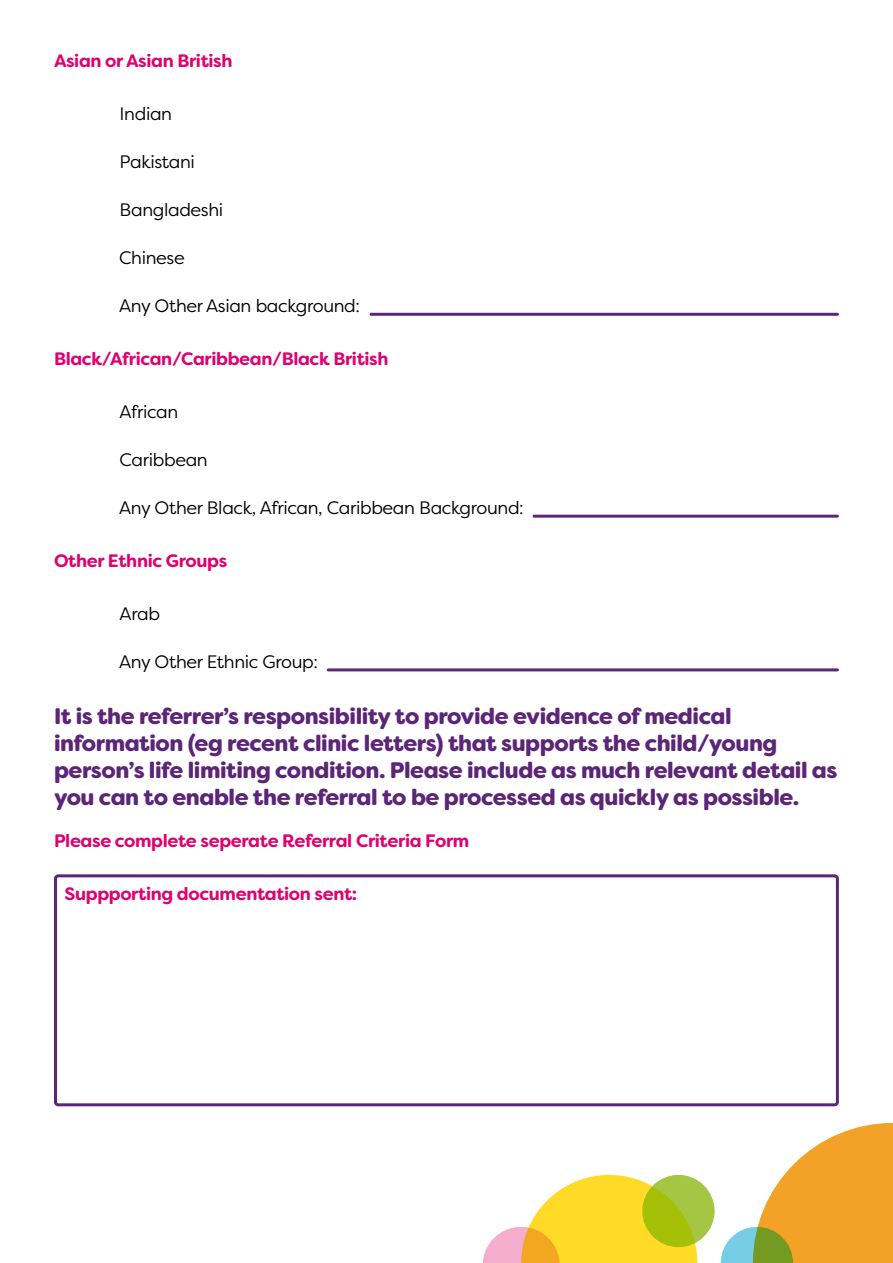
<style>
.page{position:relative;width:893px;height:1263px;background:#fff}
.page>*{position:absolute;margin:0;border:0;box-sizing:border-box;transform-origin:0 0}
.t1{font:900 22.5px/27px "Filson Soft";letter-spacing:-.02em;color:#5c2577}
.t2{font:700 18px "Filson Soft";letter-spacing:-.02em;color:#dd0270}
.t3{font:18px "Filson Pro";letter-spacing:-.02em;color:#000}
</style>
<div class="page">
<svg style="left:483px;top:1175px;width:214px;height:88px"></svg>
<svg style="left:721px;top:1123px;width:172px;height:140px"></svg>
<svg style="left:642px;top:1175px;width:73px;height:72px;background:#a5c326"></svg>
<div style="left:54px;top:874px;width:785px;height:232px;border:3px solid #5c2577;border-radius:3px"></div>
<hr style="left:371px;top:313px;width:466px;height:3px;background:#5c2577">
<hr style="left:534px;top:515px;width:303px;height:3px;background:#5c2577">
<hr style="left:328px;top:668px;width:509px;height:3px;background:#5c2577">
<p class="t2" style="left:54px;top:49px;width:180px">Asian or Asian British</p>
<p class="t3" style="left:120px;top:102px;width:54px">Indian</p>
<p class="t3" style="left:120px;top:150px;width:77px">Pakistani</p>
<p class="t3" style="left:120px;top:198px;width:105px">Bangladeshi</p>
<p class="t3" style="left:119px;top:246px;width:67px">Chinese</p>
<p class="t3" style="left:119px;top:294px;width:242px">Any Other Asian background:</p>
<p class="t2" style="left:54px;top:347px;width:336px">Black/African/Caribbean/Black British</p>
<p class="t3" style="left:120px;top:400px;width:60px">African</p>
<p class="t3" style="left:120px;top:448px;width:90px">Caribbean</p>
<p class="t3" style="left:119px;top:496px;width:406px">Any Other Black, African, Caribbean Background:</p>
<p class="t2" style="left:54px;top:549px;width:175px">Other Ethnic Groups</p>
<p class="t3" style="left:120px;top:602px;width:42px">Arab</p>
<p class="t3" style="left:119px;top:650px;width:200px">Any Other Ethnic Group:</p>
<p class="t1" style="left:54px;top:703px;width:785px">It is the referrer’s responsibility to provide evidence of medical information (eg recent clinic letters) that supports the child/young person’s life limiting condition. Please include as much relevant detail as you can to enable the referral to be processed as quickly as possible.</p>
<p class="t2" style="left:54px;top:829px;width:417px">Please complete seperate Referral Criteria Form</p>
<p class="t2" style="left:65px;top:882px;width:294px">Suppporting documentation sent:</p>
</div>
